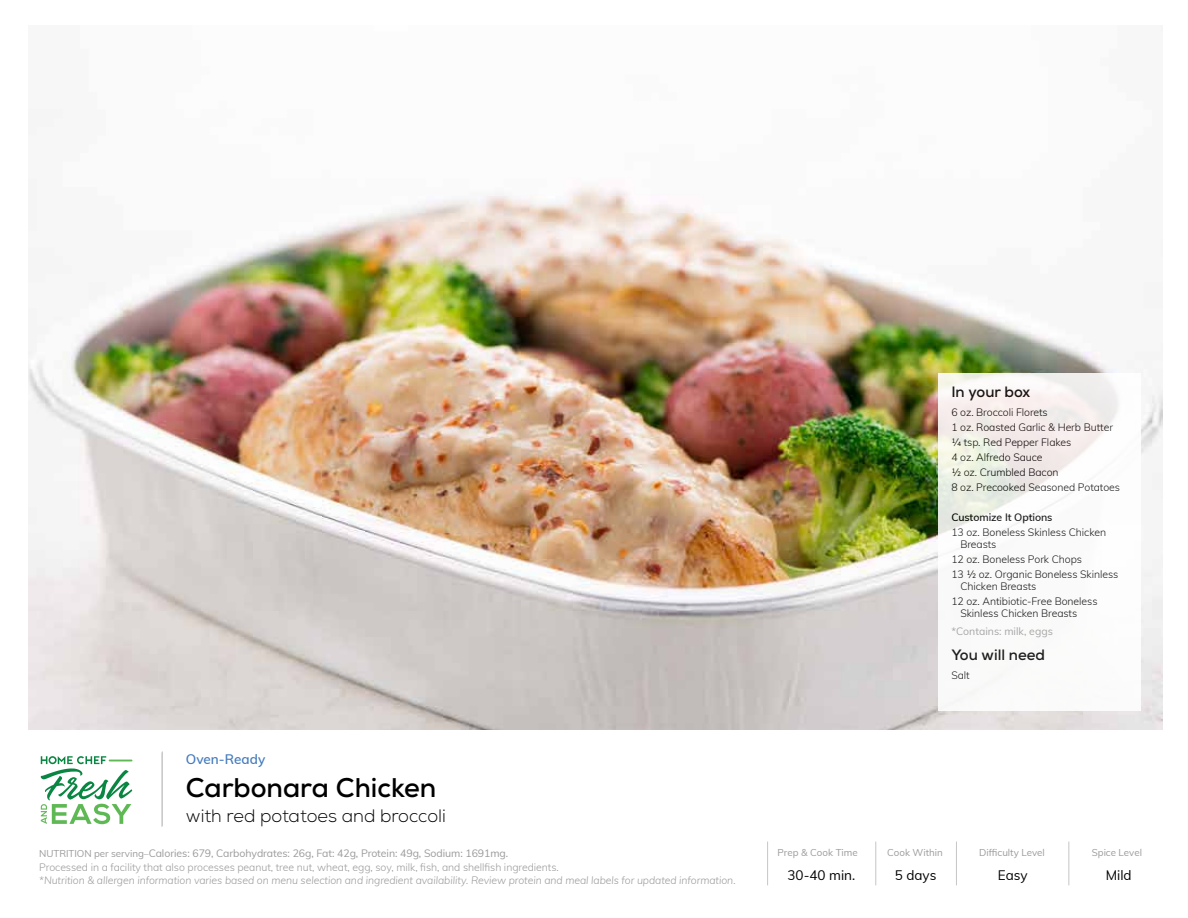
<style>
.page{position:relative;width:1188px;height:918px;background:#fff}
.page>*{position:absolute;margin:0;border:0;box-sizing:border-box;transform-origin:0 0}
.t1{font:700 27px "Nexa";color:#000}
.t2{font:300 18px "Nexa";color:#000}
.t3{font:700 15px "Nexa";color:#000}
.t4{font:13.5px "Muli";color:#000}
.t5{font:600 13.5px "Muli";color:#447bbe}
.t6{font:300 10.5px/15px "Muli";letter-spacing:-.005em;color:#000}
.t7{font:300 10.5px/13.5px "Muli";letter-spacing:-.005em;color:#9a9a9a}
.t8{font:italic 300 10.5px "Muli";letter-spacing:-.005em;color:#9a9a9a}
.t9{font:10.5px "Muli";color:#9a9a9a}
.t10{font:600 10.5px "Muli";letter-spacing:-.005em;color:#000}
.t11{font:9.75px "Muli";color:#9a9a9a}
.s1{font-weight:400;font-size:9.75px}
.s2{font-weight:400}
</style>
<div class="page">
<img style="left:29px;top:185px;width:1133px;height:545px">
<hr style="left:162px;top:752px;width:1px;height:75px;background:#c7c6c5">
<svg style="left:938px;top:373px;width:203px;height:338px"></svg>
<hr style="left:162px;top:751px;width:1px;height:75px;background:#c7c6c5">
<svg style="left:41px;top:756px;width:91px;height:68px"></svg>
<hr style="left:875px;top:842px;width:1px;height:43px;background:#c7c6c5">
<hr style="left:956px;top:842px;width:1px;height:43px;background:#c7c6c5">
<hr style="left:1068px;top:842px;width:1px;height:43px;background:#c7c6c5">
<hr style="left:767px;top:842px;width:1px;height:43px;background:#c7c6c5">
<p class="t5" style="left:186px;top:749px;width:81px">Oven-Ready</p>
<h1 class="t1" style="left:186px;top:770px;width:252px">Carbonara Chicken</h1>
<h2 class="t2" style="left:186px;top:805px;width:262px">with red potatoes and broccoli</h2>
<p class="t7" style="left:39px;top:846px;width:521px"><span class="s1">NUTRITION per serving–</span><span class="s2">Calories: 679, Carbohydrates: 26g, Fat: 42g, Protein: 49g, Sodium: 1691mg.<br></span>Processed in a facility that also processes peanut, tree nut, wheat, egg, soy, milk, fish, and shellfish ingredients.</p>
<p class="t8" style="left:39px;top:873px;width:698px">*Nutrition &amp; allergen information varies based on menu selection and ingredient availability. Review protein and meal labels for updated information.</p>
<h3 class="t3" style="left:951px;top:382px;width:80px">In your box</h3>
<p class="t6" style="left:951px;top:404px;width:170px">6 oz. Broccoli Florets<br>1 oz. Roasted Garlic &amp; Herb Butter ¼ tsp. Red Pepper Flakes<br>4 oz. Alfredo Sauce<br>½ oz. Crumbled Bacon<br>8 oz. Precooked Seasoned Potatoes</p>
<p class="t10" style="left:951px;top:510px;width:103px">Customize It Options</p>
<p class="t6" style="left:960px;top:526px;width:147px;line-height:12px;text-indent:-9px">13 oz. Boneless Skinless Chicken<br>Breasts</p>
<p class="t6" style="left:951px;top:551px;width:169px">12 oz. Boneless Pork Chops<br>13 ½ oz. Organic Boneless Skinless</p>
<p class="t6" style="left:951px;top:578px;width:148px;text-indent:9px">Chicken Breasts<br>12 oz. Antibiotic-Free Boneless</p>
<p class="t6" style="left:960px;top:605px;width:118px">Skinless Chicken Breasts</p>
<p class="t9" style="left:951px;top:624px;width:103px">*Contains: milk, eggs</p>
<h3 class="t3" style="left:951px;top:645px;width:95px">You will need</h3>
<p class="t6" style="left:951px;top:667px;width:20px">Salt</p>
<p class="t11" style="left:778px;top:845px;width:82px">Prep &amp; Cook Time</p>
<p class="t11" style="left:887px;top:845px;width:57px">Cook Within</p>
<p class="t11" style="left:979px;top:845px;width:67px">Difficulty Level</p>
<p class="t11" style="left:1092px;top:845px;width:52px">Spice Level</p>
<p class="t4" style="left:787px;top:865px;width:69px">30-40 min.</p>
<p class="t4" style="left:895px;top:865px;width:43px">5 days</p>
<p class="t4" style="left:998px;top:865px;width:31px">Easy</p>
<p class="t4" style="left:1106px;top:865px;width:27px">Mild</p>
</div>
